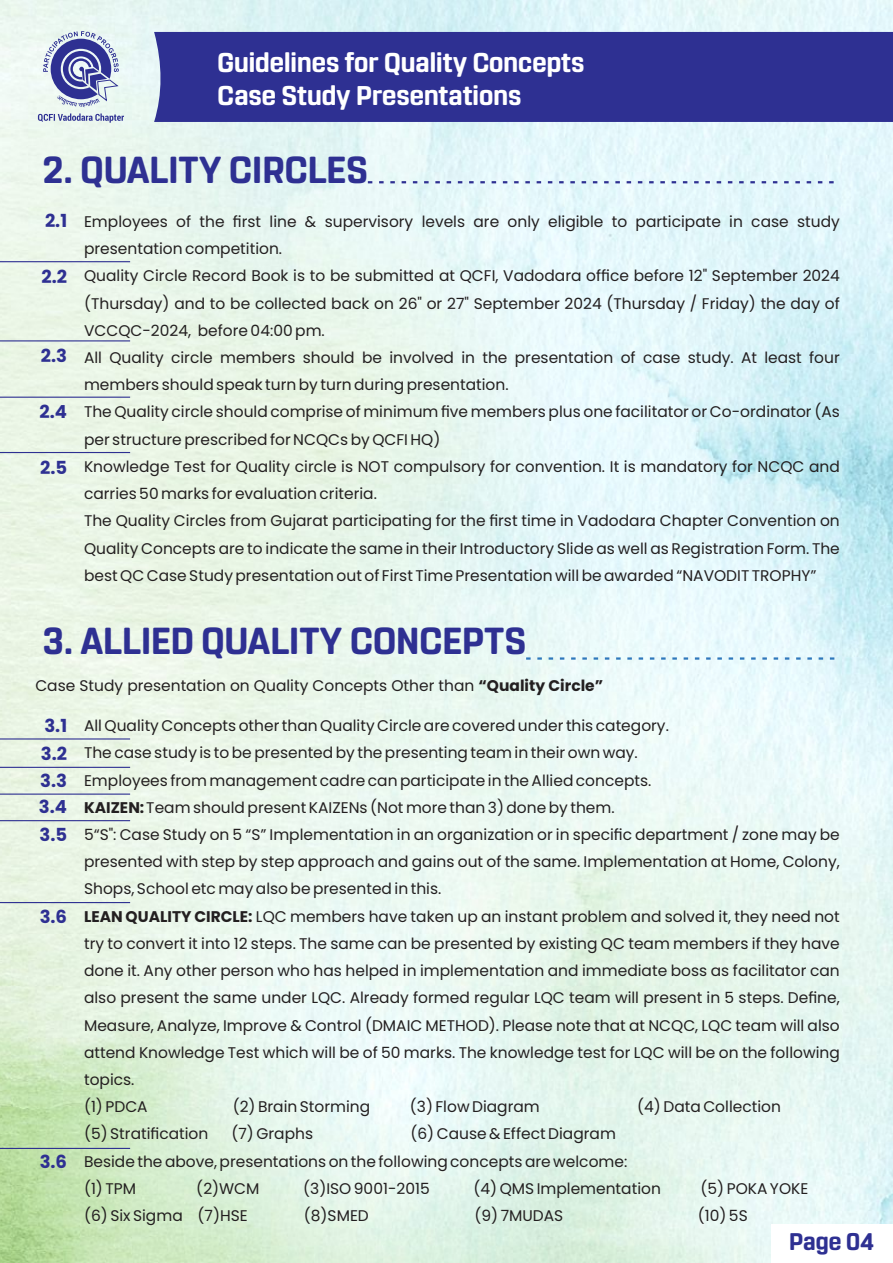
<style>
.page{position:relative;width:893px;height:1263px;background:#fff}
.page>*{position:absolute;margin:0;border:0;box-sizing:border-box;transform-origin:0 0}
.t1{font:700 37.5px "Rohn Rounded";color:#2e3092}
.t2{font:700 27px/32.4px "Rohn Rounded";color:#fff}
.t3{font:700 24px "Rohn Rounded";color:#2e3092}
.t4{font:700 18px/26.8px "Poppins";color:#2e3092;text-align:justify}
.t5{font:15.45px/27.2px "Poppins";color:#231f20}
.s1{font-weight:700}
</style>
<div class="page">
<div style="left:154px;top:32px;width:739px;height:90px;background:#2e3092"></div>
<svg style="left:368px;top:181px;width:469px;height:2px"></svg>
<svg style="left:526px;top:657px;width:311px;height:3px"></svg>
<hr style="left:0;top:261px;width:130px;height:1px;background:#2e3092">
<hr style="left:0;top:340px;width:130px;height:1px;background:#2e3092">
<hr style="left:0;top:397px;width:130px;height:1px;background:#2e3092">
<hr style="left:0;top:452px;width:130px;height:1px;background:#2e3092">
<hr style="left:0;top:738px;width:130px;height:1px;background:#2e3092">
<hr style="left:0;top:767px;width:130px;height:1px;background:#2e3092">
<hr style="left:0;top:793px;width:130px;height:2px;background:#2e3092">
<hr style="left:0;top:820px;width:130px;height:1px;background:#2e3092">
<hr style="left:0;top:902px;width:130px;height:1px;background:#2e3092">
<hr style="left:0;top:1148px;width:130px;height:1px;background:#2e3092">
<svg style="left:43px;top:31px;width:76px;height:76px;background:#989fc8"></svg>
<svg style="left:38px;top:113px;width:86px;height:10px"></svg>
<h2 class="t2" style="left:217px;top:48px;width:368px">Guidelines for Quality Concepts<br>Case Study Presentations</h2>
<h1 class="t1" style="left:42px;top:153px;width:327px">2. QUALITY CIRCLES</h1>
<p class="t4" style="left:45px;top:207px;width:24px">2.1</p>
<p class="t5" style="left:84px;top:208px;width:757px">Employees of the first line &amp; supervisory levels are only eligible to participate in case study presentation competition.</p>
<p class="t4" style="left:41px;top:263px;width:27px">2.2</p>
<p class="t5" style="left:84px;top:262px;width:757px;text-align:justify">Quality Circle Record Book is to be submitted at QCFI, Vadodara office before 12" September 2024 (Thursday) and to be collected back on 26" or 27" September 2024 (Thursday / Friday) the day of VCCQC-2024, before 04:00 pm.</p>
<p class="t4" style="left:41px;top:342px;width:28px">2.3</p>
<p class="t5" style="left:84px;top:344px;width:757px">All Quality circle members should be involved in the presentation of case study. At least four members should speak turn by turn during presentation.</p>
<p class="t4" style="left:40px;top:398px;width:29px">2.4</p>
<p class="t4" style="left:40px;top:454px;width:29px">2.5</p>
<p class="t5" style="left:84px;top:398px;width:757px">The Quality circle should comprise of minimum five members plus one facilitator or Co-ordinator (As per structure prescribed for NCQCs by QCFI HQ)<br>Knowledge Test for Quality circle is NOT compulsory for convention. It is mandatory for NCQC and carries 50 marks for evaluation criteria.</p>
<p class="t5" style="left:84px;top:507px;width:757px;text-align:justify">The Quality Circles from Gujarat participating for the first time in Vadodara Chapter Convention on Quality Concepts are to indicate the same in their Introductory Slide as well as Registration Form. The best QC Case Study presentation out of First Time Presentation will be awarded “NAVODIT TROPHY”</p>
<h1 class="t1" style="left:42px;top:624px;width:485px">3. ALLIED QUALITY CONCEPTS</h1>
<p class="t5" style="left:35px;top:672px;width:569px">Case Study presentation on Quality Concepts Other than <span class="s1">“Quality Circle”</span></p>
<p class="t4" style="left:44px;top:712px;width:24px">3.1</p>
<p class="t5" style="left:84px;top:712px;width:586px">All Quality Concepts other than Quality Circle are covered under this category.</p>
<p class="t4" style="left:39px;top:740px;width:30px">3.2<br>3.3<br>3.4<br>3.5</p>
<p class="t4" style="left:40px;top:903px;width:29px">3.6</p>
<p class="t5" style="left:84px;top:739px;width:555px">The case study is to be presented by the presenting team in their own way.</p>
<p class="t5" style="left:84px;top:766px;width:569px">Employees from management cadre can participate in the Allied concepts.</p>
<p class="t5" style="left:84px;top:821px;width:757px">5“S": Case Study on 5 “S” Implementation in an organization or in specific department / zone may be presented with step by step approach and gains out of the same. Implementation at Home, Colony, Shops, School etc may also be presented in this.<br><span class="s1">LEAN QUALITY CIRCLE:</span> LQC members have taken up an instant problem and solved it, they need not try to convert it into 12 steps. The same can be presented by existing QC team members if they have done it. Any other person who has helped in implementation and immediate boss as facilitator can also present the same under LQC. Already formed regular LQC team will present in 5 steps. Define, Measure, Analyze, Improve &amp; Control (DMAIC METHOD). Please note that at NCQC, LQC team will also attend Knowledge Test which will be of 50 marks. The knowledge test for LQC will be on the following topics.</p>
<p class="t5" style="left:84px;top:794px;width:532px"><span class="s1">KAIZEN:</span> Team should present KAIZENs (Not more than 3) done by them.</p>
<p class="t5" style="left:84px;top:1093px;width:65px">(1) PDCA</p>
<p class="t5" style="left:233px;top:1093px;width:139px">(2) Brain Storming</p>
<p class="t5" style="left:410px;top:1093px;width:131px">(3) Flow Diagram</p>
<p class="t5" style="left:637px;top:1093px;width:145px">(4) Data Collection</p>
<p class="t4" style="left:40px;top:1148px;width:29px">3.6</p>
<p class="t5" style="left:84px;top:1120px;width:126px">(5) Stratification</p>
<p class="t5" style="left:232px;top:1120px;width:83px">(7) Graphs</p>
<p class="t5" style="left:410px;top:1120px;width:207px">(6) Cause &amp; Effect Diagram</p>
<p class="t5" style="left:84px;top:1175px;width:54px">(1) TPM</p>
<p class="t5" style="left:196px;top:1175px;width:65px">(2)WCM</p>
<p class="t5" style="left:303px;top:1175px;width:128px">(3)ISO 9001-2015</p>
<p class="t5" style="left:473px;top:1175px;width:189px">(4) QMS Implementation</p>
<p class="t5" style="left:700px;top:1175px;width:109px">(5) POKA YOKE</p>
<p class="t5" style="left:84px;top:1148px;width:545px">Beside the above, presentations on the following concepts are welcome:</p>
<p class="t5" style="left:84px;top:1202px;width:165px">(6) Six Sigma (7)HSE</p>
<p class="t5" style="left:304px;top:1202px;width:66px">(8)SMED</p>
<p class="t5" style="left:474px;top:1202px;width:90px">(9) 7MUDAS</p>
<p class="t5" style="left:698px;top:1202px;width:51px">(10) 5S</p>
<h3 class="t3" style="left:789px;top:1231px;width:87px">Page 04</h3>
</div>
